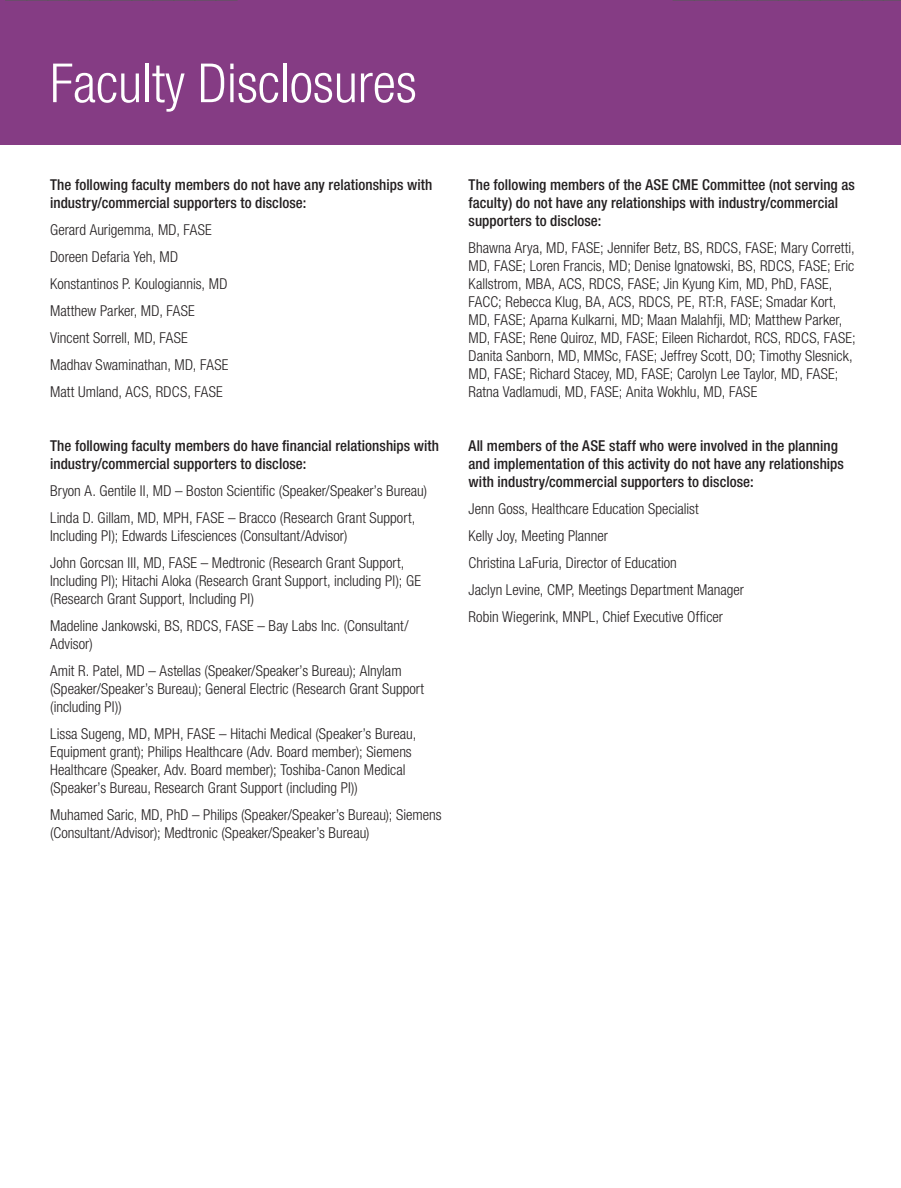
<style>
.page{position:relative;width:901px;height:1188px;background:#fff}
.page>*{position:absolute;margin:0;border:0;box-sizing:border-box;transform-origin:0 0}
.t1{font:300 condensed 54px "Helvetica Neue LT Std";color:#fff}
.t2{font:300 condensed 15px/18px "Helvetica Neue LT Std";color:#231f20}
.t3{font:500 condensed 15px/18px "Helvetica Neue LT Std";letter-spacing:.005em;color:#231f20}
</style>
<div class="page">
<div style="left:0;top:0;width:901px;height:145px;background:#853c84"></div>
<svg style="left:5px;top:0;width:233px;height:1px"></svg>
<svg style="left:673px;top:0;width:228px;height:1px"></svg>
<h1 class="t1" style="left:50px;top:52px;width:368px">Faculty Disclosures</h1>
<p class="t3" style="left:50px;top:175px;width:384px">The following faculty members do not have any relationships with industry/commercial supporters to disclose:</p>
<p class="t2" style="left:50px;top:216px;width:180px;line-height:27px">Gerard Aurigemma, MD, FASE<br>Doreen Defaria Yeh, MD<br>Konstantinos P. Koulogiannis, MD<br>Matthew Parker, MD, FASE<br>Vincent Sorrell, MD, FASE<br>Madhav Swaminathan, MD, FASE<br>Matt Umland, ACS, RDCS, FASE</p>
<p class="t3" style="left:50px;top:436px;width:391px">The following faculty members do have financial relationships with industry/commercial supporters to disclose:</p>
<p class="t2" style="left:50px;top:477px;width:378px;line-height:27px">Bryon A. Gentile II, MD – Boston Scientific (Speaker/Speaker’s Bureau)<br>Linda D. Gillam, MD, MPH, FASE – Bracco (Research Grant Support,</p>
<p class="t2" style="left:50px;top:522px;width:356px;line-height:27px">Including PI); Edwards Lifesciences (Consultant/Advisor)<br>John Gorcsan III, MD, FASE – Medtronic (Research Grant Support,</p>
<p class="t2" style="left:50px;top:571px;width:372px">Including PI); Hitachi Aloka (Research Grant Support, including PI); GE (Research Grant Support, Including PI)</p>
<p class="t2" style="left:50px;top:616px;width:360px">Madeline Jankowski, BS, RDCS, FASE – Bay Labs Inc. (Consultant/<br>Advisor)</p>
<p class="t2" style="left:50px;top:661px;width:376px">Amit R. Patel, MD – Astellas (Speaker/Speaker’s Bureau); Alnylam (Speaker/Speaker’s Bureau); General Electric (Research Grant Support (including PI))</p>
<p class="t2" style="left:50px;top:724px;width:368px">Lissa Sugeng, MD, MPH, FASE – Hitachi Medical (Speaker’s Bureau, Equipment grant); Philips Healthcare (Adv. Board member); Siemens Healthcare (Speaker, Adv. Board member); Toshiba-Canon Medical (Speaker’s Bureau, Research Grant Support (including PI))</p>
<p class="t2" style="left:50px;top:805px;width:393px">Muhamed Saric, MD, PhD – Philips (Speaker/Speaker’s Bureau); Siemens (Consultant/Advisor); Medtronic (Speaker/Speaker’s Bureau)</p>
<p class="t3" style="left:469px;top:175px;width:388px">The following members of the ASE CME Committee (not serving as faculty) do not have any relationships with industry/commercial supporters to disclose:</p>
<p class="t2" style="left:469px;top:238px;width:389px">Bhawna Arya, MD, FASE; Jennifer Betz, BS, RDCS, FASE; Mary Corretti, MD, FASE; Loren Francis, MD; Denise Ignatowski, BS, RDCS, FASE; Eric Kallstrom, MBA, ACS, RDCS, FASE; Jin Kyung Kim, MD, PhD, FASE, FACC; Rebecca Klug, BA, ACS, RDCS, PE, RT:R, FASE; Smadar Kort, MD, FASE; Aparna Kulkarni, MD; Maan Malahfji, MD; Matthew Parker, MD, FASE; Rene Quiroz, MD, FASE; Eileen Richardot, RCS, RDCS, FASE; Danita Sanborn, MD, MMSc, FASE; Jeffrey Scott, DO; Timothy Slesnick, MD, FASE; Richard Stacey, MD, FASE; Carolyn Lee Taylor, MD, FASE; Ratna Vadlamudi, MD, FASE; Anita Wokhlu, MD, FASE</p>
<p class="t3" style="left:469px;top:436px;width:377px">All members of the ASE staff who were involved in the planning and implementation of this activity do not have any relationships with industry/commercial supporters to disclose:</p>
<p class="t2" style="left:469px;top:495px;width:277px;line-height:27px">Jenn Goss, Healthcare Education Specialist<br>Kelly Joy, Meeting Planner<br>Christina LaFuria, Director of Education<br>Jaclyn Levine, CMP, Meetings Department Manager Robin Wiegerink, MNPL, Chief Executive Officer</p>
</div>
